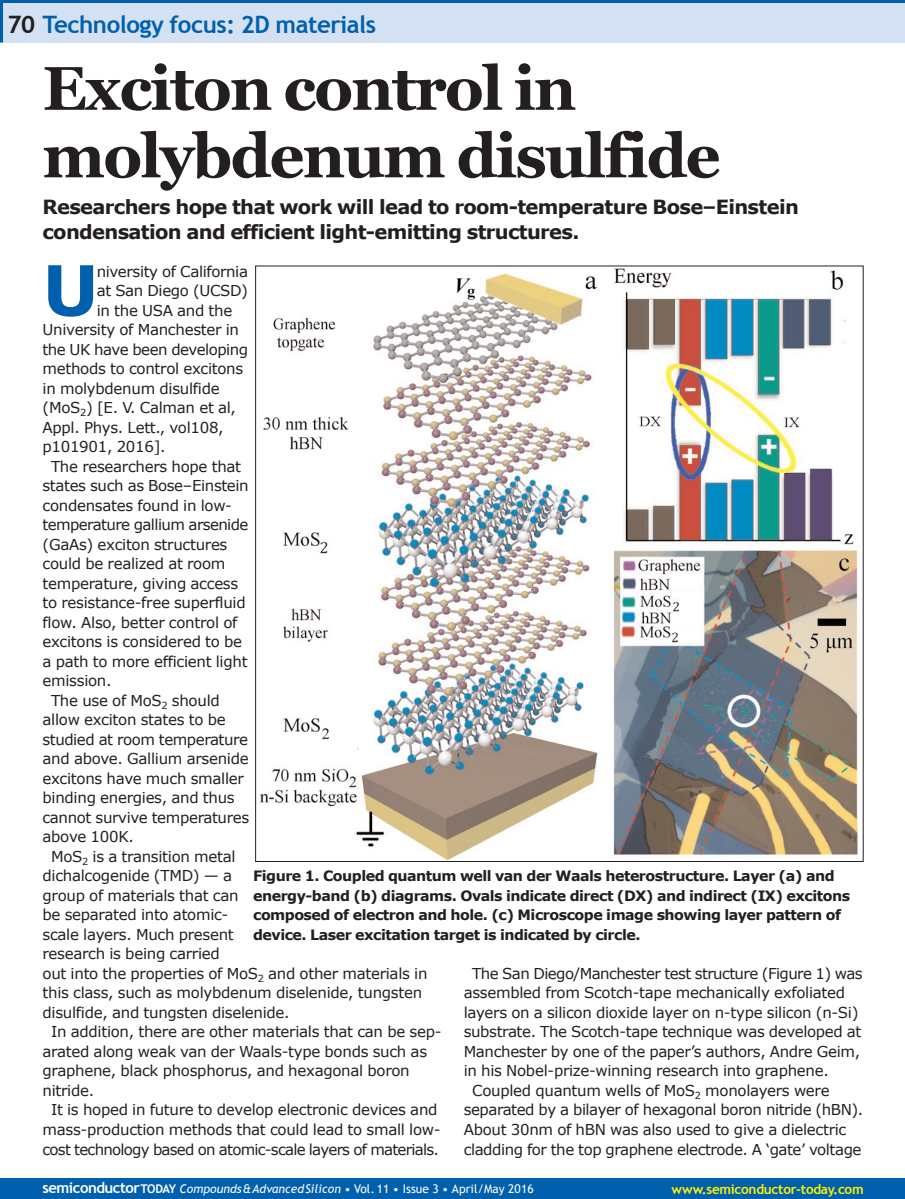
<style>
.page{position:relative;width:905px;height:1199px;background:#fff}
.page>*{position:absolute;margin:0;border:0;box-sizing:border-box;transform-origin:0 0}
.t1{font:700 69.3px "Verdana";color:#0160ae}
.t2{font:700 61.5px/67.5px "Georgia";letter-spacing:-.03em;color:#231f20}
.t3{font:700 24px "Trebuchet MS";letter-spacing:-.02em;color:#0160ae}
.t4{font:700 19.5px/25.5px "Verdana";letter-spacing:-.035em;color:#231f20}
.t5{font:15px "Verdana";letter-spacing:-.02em;color:#231f20}
.t6{font:15px "Verdana";letter-spacing:-.04em;color:#231f20}
.t7{font:15px "Verdana";letter-spacing:-.05em;color:#231f20}
.t8{font:700 14.25px/19.5px "Verdana";letter-spacing:-.035em;color:#231f20}
.t9{font:700 13.5px "Trebuchet MS";letter-spacing:-.02em;color:#fff101}
.t10{font:12px "Trebuchet MS";letter-spacing:.005em;color:#fff}
.s1{color:#231f20}
.s2{font-weight:700;font-size:15px}
.s3{font-weight:700}
.s4{font-style:italic}
</style>
<div class="page">
<div style="left:0;top:0;width:904px;height:43px;background:#d4e1f2"></div>
<hr style="left:0;top:0;width:3px;height:43px;background:#0160ae">
<div style="left:0;top:1178px;width:904px;height:20px;background:#0160ae"></div>
<hr style="left:0;top:0;width:904px;height:3px;background:#0160ae">
<img style="left:260px;top:268px;width:597px;height:592px">
<p class="t3" style="left:7px;top:10px;width:370px"><span class="s1">70</span> Technology focus: 2D materials</p>
<p class="t2" style="left:43px;top:55px;width:679px">Exciton control in molybdenum disulfide</p>
<p class="t4" style="left:43px;top:193px;width:757px">Researchers hope that work will lead to room-temperature Bose–Einstein condensation and efficient light-emitting structures.</p>
<p class="t1" style="left:43px;top:246px;width:58px">U</p>
<p class="t5" style="left:97px;top:261px;width:153px">niversity of California</p>
<p class="t5" style="left:97px;top:281px;width:153px">at San Diego (UCSD)</p>
<p class="t5" style="left:97px;top:300px;width:137px">in the USA and the</p>
<p class="t5" style="left:43px;top:320px;width:198px">University of Manchester in</p>
<p class="t5" style="left:43px;top:339px;width:207px">the UK have been developing</p>
<p class="t5" style="left:43px;top:359px;width:202px">methods to control excitons</p>
<p class="t5" style="left:43px;top:378px;width:179px">in molybdenum disulfide</p>
<p class="t5" style="left:43px;top:398px;width:195px">(MoS<sub>2</sub>) [E. V. Calman et al,</p>
<p class="t5" style="left:43px;top:417px;width:183px">Appl. Phys. Lett., vol108,</p>
<p class="t5" style="left:43px;top:437px;width:125px">p101901, 2016].</p>
<p class="t5" style="left:51px;top:456px;width:192px">The researchers hope that</p>
<p class="t5" style="left:43px;top:476px;width:208px">states such as Bose–Einstein</p>
<p class="t5" style="left:43px;top:495px;width:191px">condensates found in low-</p>
<p class="t6" style="left:43px;top:515px;width:207px">temperature gallium arsenide</p>
<p class="t5" style="left:43px;top:534px;width:186px">(GaAs) exciton structures</p>
<p class="t5" style="left:43px;top:554px;width:184px">could be realized at room</p>
<p class="t5" style="left:43px;top:573px;width:197px">temperature, giving access</p>
<p class="t5" style="left:43px;top:593px;width:205px">to resistance-free superfluid</p>
<p class="t5" style="left:43px;top:612px;width:196px">flow. Also, better control of</p>
<p class="t5" style="left:43px;top:632px;width:201px">excitons is considered to be</p>
<p class="t5" style="left:43px;top:651px;width:206px">a path to more efficient light</p>
<p class="t5" style="left:43px;top:671px;width:71px">emission.</p>
<p class="t5" style="left:51px;top:690px;width:170px">The use of MoS<sub>2</sub> should</p>
<p class="t5" style="left:43px;top:710px;width:185px">allow exciton states to be</p>
<p class="t5" style="left:43px;top:729px;width:207px">studied at room temperature</p>
<p class="t5" style="left:43px;top:749px;width:208px">and above. Gallium arsenide</p>
<p class="t5" style="left:43px;top:768px;width:203px">excitons have much smaller</p>
<p class="t5" style="left:43px;top:788px;width:194px">binding energies, and thus</p>
<p class="t5" style="left:43px;top:807px;width:208px">cannot survive temperatures</p>
<p class="t5" style="left:43px;top:827px;width:93px">above 100K.</p>
<p class="t5" style="left:51px;top:846px;width:186px">MoS<sub>2</sub> is a transition metal</p>
<p class="t5" style="left:43px;top:866px;width:191px">dichalcogenide (TMD) — a</p>
<p class="t5" style="left:43px;top:885px;width:198px">group of materials that can</p>
<p class="t5" style="left:43px;top:905px;width:187px">be separated into atomic-</p>
<p class="t5" style="left:43px;top:924px;width:193px">scale layers. Much present</p>
<p class="t5" style="left:43px;top:944px;width:179px">research is being carried</p>
<p class="t5" style="left:43px;top:963px;width:386px">out into the properties of MoS<sub>2</sub> and other materials in</p>
<p class="t5" style="left:43px;top:983px;width:381px">this class, such as molybdenum diselenide, tungsten</p>
<p class="t5" style="left:43px;top:1002px;width:249px">disulfide, and tungsten diselenide.</p>
<p class="t5" style="left:51px;top:1022px;width:392px">In addition, there are other materials that can be sep-</p>
<p class="t5" style="left:43px;top:1041px;width:386px">arated along weak van der Waals-type bonds such as</p>
<p class="t5" style="left:43px;top:1061px;width:369px">graphene, black phosphorus, and hexagonal boron</p>
<p class="t5" style="left:43px;top:1080px;width:53px">nitride.</p>
<p class="t5" style="left:51px;top:1100px;width:388px">It is hoped in future to develop electronic devices and</p>
<p class="t5" style="left:43px;top:1119px;width:399px">mass-production methods that could lead to small low-</p>
<p class="t7" style="left:43px;top:1139px;width:398px">cost technology based on atomic-scale layers of materials.</p>
<p class="t8" style="left:253px;top:866px;width:598px">Figure 1. Coupled quantum well van der Waals heterostructure. Layer (a) and energy-band (b) diagrams. Ovals indicate direct (DX) and indirect (IX) excitons composed of electron and hole. (c) Microscope image showing layer pattern of device. Laser excitation target is indicated by circle.</p>
<p class="t6" style="left:472px;top:963px;width:392px">The San Diego/Manchester test structure (Figure 1) was</p>
<p class="t5" style="left:463px;top:983px;width:383px">assembled from Scotch-tape mechanically exfoliated</p>
<p class="t5" style="left:463px;top:1002px;width:396px">layers on a silicon dioxide layer on n-type silicon (n-Si)</p>
<p class="t5" style="left:463px;top:1022px;width:399px">substrate. The Scotch-tape technique was developed at</p>
<p class="t5" style="left:463px;top:1041px;width:398px">Manchester by one of the paper’s authors, Andre Geim,</p>
<p class="t5" style="left:463px;top:1061px;width:367px">in his Nobel-prize-winning research into graphene.</p>
<p class="t5" style="left:472px;top:1080px;width:359px">Coupled quantum wells of MoS<sub>2</sub> monolayers were</p>
<p class="t5" style="left:463px;top:1100px;width:401px">separated by a bilayer of hexagonal boron nitride (hBN).</p>
<p class="t5" style="left:463px;top:1119px;width:384px">About 30nm of hBN was also used to give a dielectric</p>
<p class="t5" style="left:463px;top:1139px;width:399px">cladding for the top graphene electrode. A ‘gate’ voltage</p>
<p class="t10" style="left:43px;top:1181px;width:492px"><span class="s2">semiconductor</span><span class="s3">TODAY</span> <span class="s4">Compounds&amp;AdvancedSilicon</span> • Vol. 11 • Issue 3 • April/May 2016</p>
<p class="t9" style="left:671px;top:1180px;width:194px">www.semiconductor-today.com</p>
</div>
